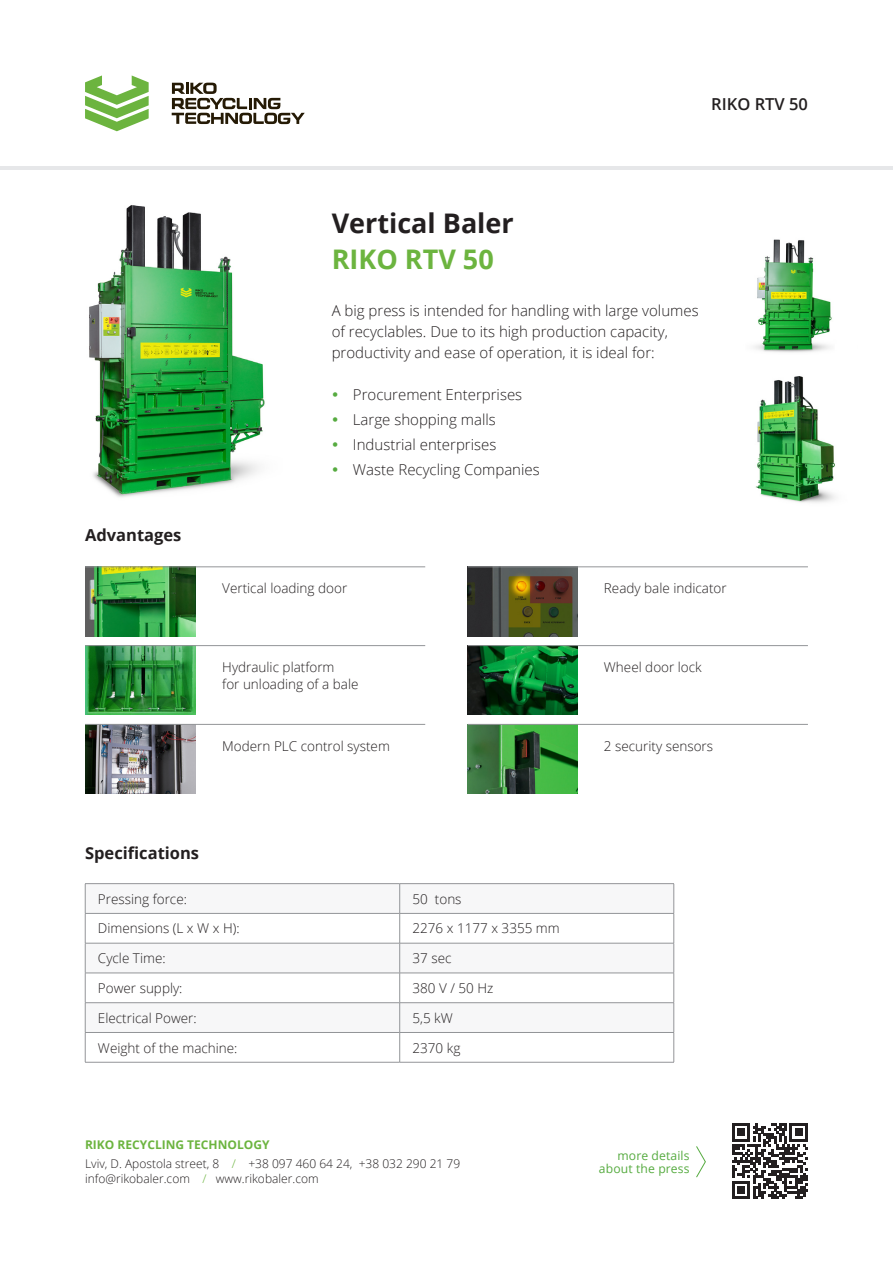
<style>
.page{position:relative;width:893px;height:1263px;background:#fff}
.page>*{position:absolute;margin:0;border:0;box-sizing:border-box;transform-origin:0 0}
.heading2{font:700 27px/35.4px "Open Sans";color:#231f20}
.Title_tab{font:700 16.5px "Open Sans";color:#231f20}
.t1{font:600 16.5px "Open Sans";color:#231f20}
.text{font:300 15px/21px "Open Sans";color:#231f20}
.tab_1{font:300 13.5px/16.5px "Open Sans";color:#231f20}
.t2{font:12.15px/12.1px "Open Sans";letter-spacing:.01em;color:#56ab40;text-align:right}
.t3{font:300 12px/19.2px "Open Sans";color:#231f20}
.s1{color:#6cb43f}
.s2{font-weight:700;color:#6cb43f}
</style>
<div class="page">
<svg style="left:85px;top:75px;width:64px;height:56px"></svg>
<svg style="left:172px;top:83px;width:133px;height:41px"></svg>
<hr style="left:0;top:166px;width:893px;height:4px;background:#e6e7e9">
<svg style="left:696px;top:1146px;width:10px;height:32px"></svg>
<svg style="left:732px;top:1123px;width:76px;height:76px"></svg>
<img style="left:89px;top:205px;width:176px;height:293px">
<img style="left:754px;top:239px;width:78px;height:114px">
<img style="left:755px;top:376px;width:80px;height:127px">
<img style="left:85px;top:568px;width:110px;height:68px">
<img style="left:85px;top:646px;width:110px;height:69px">
<img style="left:85px;top:725px;width:110px;height:69px">
<img style="left:468px;top:568px;width:110px;height:68px">
<img style="left:468px;top:646px;width:110px;height:69px">
<img style="left:468px;top:725px;width:110px;height:69px">
<hr style="left:85px;top:567px;width:340px;height:1px;background:#939598">
<hr style="left:468px;top:567px;width:340px;height:1px;background:#939598">
<hr style="left:85px;top:645px;width:340px;height:1px;background:#939598">
<hr style="left:468px;top:645px;width:340px;height:1px;background:#939598">
<hr style="left:85px;top:724px;width:340px;height:1px;background:#939598">
<hr style="left:468px;top:724px;width:340px;height:1px;background:#939598">
<svg style="left:86px;top:884px;width:587px;height:29px"></svg>
<svg style="left:86px;top:914px;width:587px;height:148px"></svg>
<hr style="left:85px;top:883px;width:315px;height:1px;background:#939598">
<hr style="left:400px;top:883px;width:274px;height:1px;background:#939598">
<svg style="left:399px;top:884px;width:1px;height:29px"></svg>
<hr style="left:85px;top:913px;width:315px;height:1px;background:#939598">
<hr style="left:400px;top:913px;width:274px;height:1px;background:#939598">
<hr style="left:399px;top:913px;width:1px;height:30px;background:#939598">
<hr style="left:85px;top:943px;width:315px;height:1px;background:#939598">
<hr style="left:400px;top:943px;width:274px;height:1px;background:#939598">
<hr style="left:399px;top:943px;width:1px;height:30px;background:#939598">
<hr style="left:85px;top:973px;width:315px;height:1px;background:#939598">
<hr style="left:400px;top:973px;width:274px;height:1px;background:#939598">
<hr style="left:85px;top:1002px;width:315px;height:1px;background:#939598">
<hr style="left:400px;top:1002px;width:274px;height:1px;background:#939598">
<hr style="left:85px;top:1032px;width:315px;height:1px;background:#939598">
<hr style="left:400px;top:1032px;width:274px;height:1px;background:#939598">
<svg style="left:399px;top:973px;width:1px;height:89px"></svg>
<hr style="left:85px;top:1062px;width:315px;height:1px;background:#939598">
<hr style="left:400px;top:1062px;width:274px;height:1px;background:#939598">
<svg style="left:85px;top:884px;width:1px;height:29px"></svg>
<svg style="left:673px;top:884px;width:1px;height:29px"></svg>
<hr style="left:85px;top:913px;width:1px;height:30px;background:#939598">
<hr style="left:673px;top:913px;width:1px;height:30px;background:#939598">
<hr style="left:85px;top:943px;width:1px;height:30px;background:#939598">
<hr style="left:673px;top:943px;width:1px;height:30px;background:#939598">
<svg style="left:85px;top:973px;width:1px;height:89px"></svg>
<svg style="left:673px;top:973px;width:1px;height:89px"></svg>
<p class="t1" style="left:711px;top:93px;width:98px">RIKO RTV 50</p>
<p class="Title_tab" style="left:85px;top:523px;width:98px">Advantages</p>
<p class="heading2" style="left:332px;top:205px;width:184px">Vertical Baler<br><span class="s1">RIKO RTV 50</span></p>
<p class="text" style="left:332px;top:299px;width:368px">A big press is intended for handling with large volumes of recyclables. Due to its high production capacity, productivity and ease of operation, it is ideal for:</p>
<p class="text" style="left:353px;top:383px;width:171px">Procurement Enterprises</p>
<p class="text" style="left:353px;top:408px;width:144px">Large shopping malls</p>
<p class="text" style="left:353px;top:434px;width:145px">Industrial enterprises</p>
<p class="text" style="left:353px;top:459px;width:188px">Waste Recycling Companies</p>
<p class="tab_1" style="left:222px;top:580px;width:126px">Vertical loading door</p>
<p class="tab_1" style="left:222px;top:658px;width:138px">Hydraulic platform<br>for unloading of a bale</p>
<p class="tab_1" style="left:604px;top:580px;width:124px">Ready bale indicator</p>
<p class="tab_1" style="left:604px;top:658px;width:99px">Wheel door lock</p>
<p class="tab_1" style="left:222px;top:737px;width:169px">Modern PLC control system</p>
<p class="tab_1" style="left:604px;top:737px;width:111px">2 security sensors</p>
<p class="Title_tab" style="left:85px;top:841px;width:116px">Specifications</p>
<p class="tab_1" style="left:98px;top:890px;width:90px">Pressing force:</p>
<p class="tab_1" style="left:412px;top:890px;width:51px">50 tons</p>
<p class="tab_1" style="left:98px;top:920px;width:143px">Dimensions (L x W x H):</p>
<p class="tab_1" style="left:412px;top:920px;width:149px">2276 х 1177 х 3355 mm</p>
<p class="tab_1" style="left:98px;top:950px;width:69px">Cycle Time:</p>
<p class="tab_1" style="left:412px;top:950px;width:41px">37 sec</p>
<p class="tab_1" style="left:98px;top:979px;width:86px">Power supply:</p>
<p class="tab_1" style="left:412px;top:979px;width:82px">380 V / 50 Hz</p>
<p class="tab_1" style="left:98px;top:1009px;width:100px">Electrical Power:</p>
<p class="tab_1" style="left:412px;top:1009px;width:42px">5,5 kW</p>
<p class="tab_1" style="left:98px;top:1039px;width:141px">Weight of the machine:</p>
<p class="tab_1" style="left:412px;top:1039px;width:49px">2370 kg</p>
<p class="t3" style="left:85px;top:1134px;width:377px"><span class="s2">RIKO RECYCLING TECHNOLOGY<br></span>Lviv, D. Apostola street, 8 <span class="s1">/</span> +38 097 460 64 24, +38 032 290 21 79</p>
<p class="t3" style="left:85px;top:1169px;width:235px">info@rikobaler.com <span class="s1">/</span> www.rikobaler.com</p>
<p class="t2" style="left:599px;top:1149px;width:92px">more details about the press</p>
</div>
